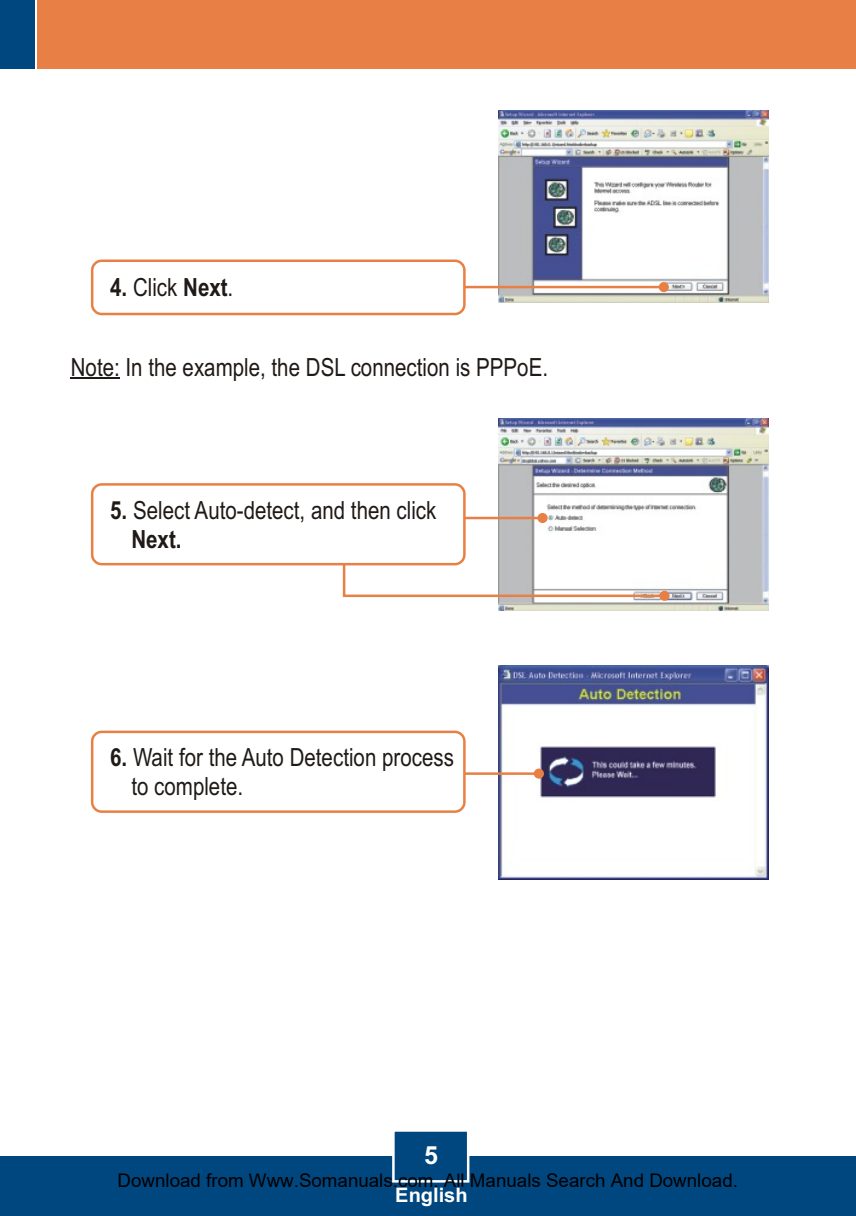
<style>
.page{position:relative;width:856px;height:1216px;background:#fff}
.page>*{position:absolute;margin:0;border:0;box-sizing:border-box;transform-origin:0 0}
.t1{font:25px/28.5px "Arial Narrow";color:#1f1a17}
.t2{font:700 25px "Arial Narrow";color:#1f1a17}
.t3{font:700 25px "Arial";color:#fff}
.t4{font:700 20px "Arial";color:#fff}
.t5{font:18.75px "Arial";color:#000}
.s1{font-weight:400}
.s2{font-weight:700}
</style>
<div class="page">
<img style="left:498px;top:418px;width:270px;height:192px">
<img style="left:498px;top:665px;width:270px;height:213px">
<div style="left:0;top:1155px;width:855px;height:60px;background:#004780"></div>
<div style="left:37px;top:0;width:818px;height:68px;background:#e88045"></div>
<div style="left:0;top:0;width:35px;height:68px;background:#004780"></div>
<svg style="left:390px;top:1131px;width:80px;height:52px"></svg>
<svg style="left:267px;top:513px;width:402px;height:87px"></svg>
<svg style="left:465px;top:768px;width:78px;height:10px"></svg>
<div style="left:91px;top:483px;width:374px;height:82px;background:#fff;border:3px solid #e88045;border-radius:9px"></div>
<hr style="left:71px;top:378px;width:49px;height:1px;background:#1f1a17">
<img style="left:498px;top:110px;width:270px;height:193px">
<svg style="left:465px;top:282px;width:203px;height:10px"></svg>
<div style="left:91px;top:259px;width:374px;height:56px;background:#fff;border:3px solid #e88045;border-radius:9px"></div>
<div style="left:91px;top:730px;width:374px;height:82px;background:#fff;border:3px solid #e88045;border-radius:9px"></div>
<p class="t2" style="left:110px;top:278px;width:125px">4. <span class="s1">Click</span> Next<span class="s1">.</span></p>
<p class="t1" style="left:71px;top:355px;width:478px">Note: In the example, the DSL connection is PPPoE.</p>
<p class="t1" style="left:131px;top:498px;width:306px;text-indent:-21px"><span class="s2">5.</span> Select Auto-detect, and then click<br><span class="s2">Next.</span></p>
<p class="t1" style="left:131px;top:745px;width:324px;text-indent:-21px"><span class="s2">6.</span> Wait for the Auto Detection process to complete.</p>
<p class="t3" style="left:424px;top:1145px;width:15px">5</p>
<p class="t5" style="left:117px;top:1169px;width:621px">Download from Www.Somanuals.com. All Manuals Search And Download.</p>
<p class="t4" style="left:395px;top:1187px;width:74px">English</p>
</div>
